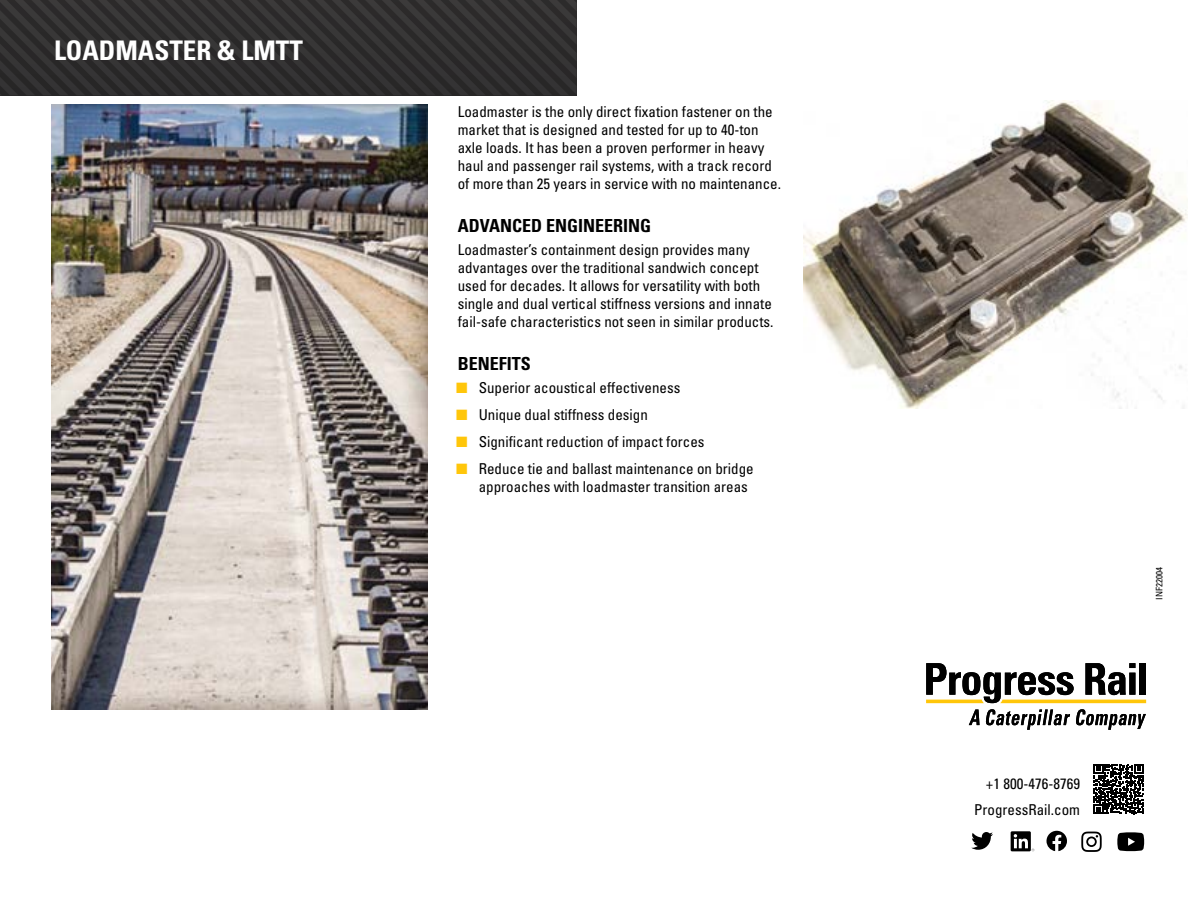
<style>
.page{position:relative;width:1188px;height:918px;background:#fff}
.page>*{position:absolute;margin:0;border:0;box-sizing:border-box;transform-origin:0 0}
.t1{font:700 condensed 27px "Univers LT Std";color:#fff}
.t2{font:700 condensed 18px "Univers LT Std";color:#000}
.t3{font:condensed 15px/18px "Univers LT Std";color:#000}
.t4{font:condensed 9px "Univers LT Std";color:#000}
.s1{color:#ffc60a}
</style>
<div class="page">
<svg style="left:0;top:0;width:577px;height:95px;background:#302f2f"></svg>
<img style="left:51px;top:104px;width:377px;height:605px">
<img style="left:804px;top:100px;width:384px;height:309px">
<svg style="left:926px;top:663px;width:221px;height:189px"></svg>
<h1 class="t1" style="left:54px;top:34px;width:250px">LOADMASTER &amp; LMTT</h1>
<p class="t3" style="left:458px;top:103px;width:325px">Loadmaster is the only direct fixation fastener on the market that is designed and tested for up to 40-ton axle loads. It has been a proven performer in heavy haul and passenger rail systems, with a track record of more than 25 years in service with no maintenance.</p>
<p class="t2" style="left:458px;top:215px;width:195px">ADVANCED ENGINEERING</p>
<p class="t3" style="left:458px;top:240px;width:317px">Loadmaster’s containment design provides many advantages over the traditional sandwich concept used for decades. It allows for versatility with both single and dual vertical stiffness versions and innate fail-safe characteristics not seen in similar products.</p>
<p class="t2" style="left:458px;top:353px;width:75px">BENEFITS</p>
<p class="t3" style="left:456px;top:378px;width:226px"><span class="s1">■</span> Superior acoustical effectiveness</p>
<p class="t3" style="left:456px;top:405px;width:193px"><span class="s1">■</span> Unique dual stiffness design</p>
<p class="t3" style="left:456px;top:432px;width:250px"><span class="s1">■</span> Significant reduction of impact forces</p>
<p class="t3" style="left:479px;top:459px;width:276px;text-indent:-22px"><span class="s1">■</span> Reduce tie and ballast maintenance on bridge approaches with loadmaster transition areas</p>
<p class="t3" style="left:974px;top:771px;width:107px;line-height:25.5px;text-align:right">+1 800-476-8769<br>ProgressRail.com</p>
<p class="t4" style="left:1154px;top:600px;width:34px;rotate:-90deg">INF22004</p>
</div>
